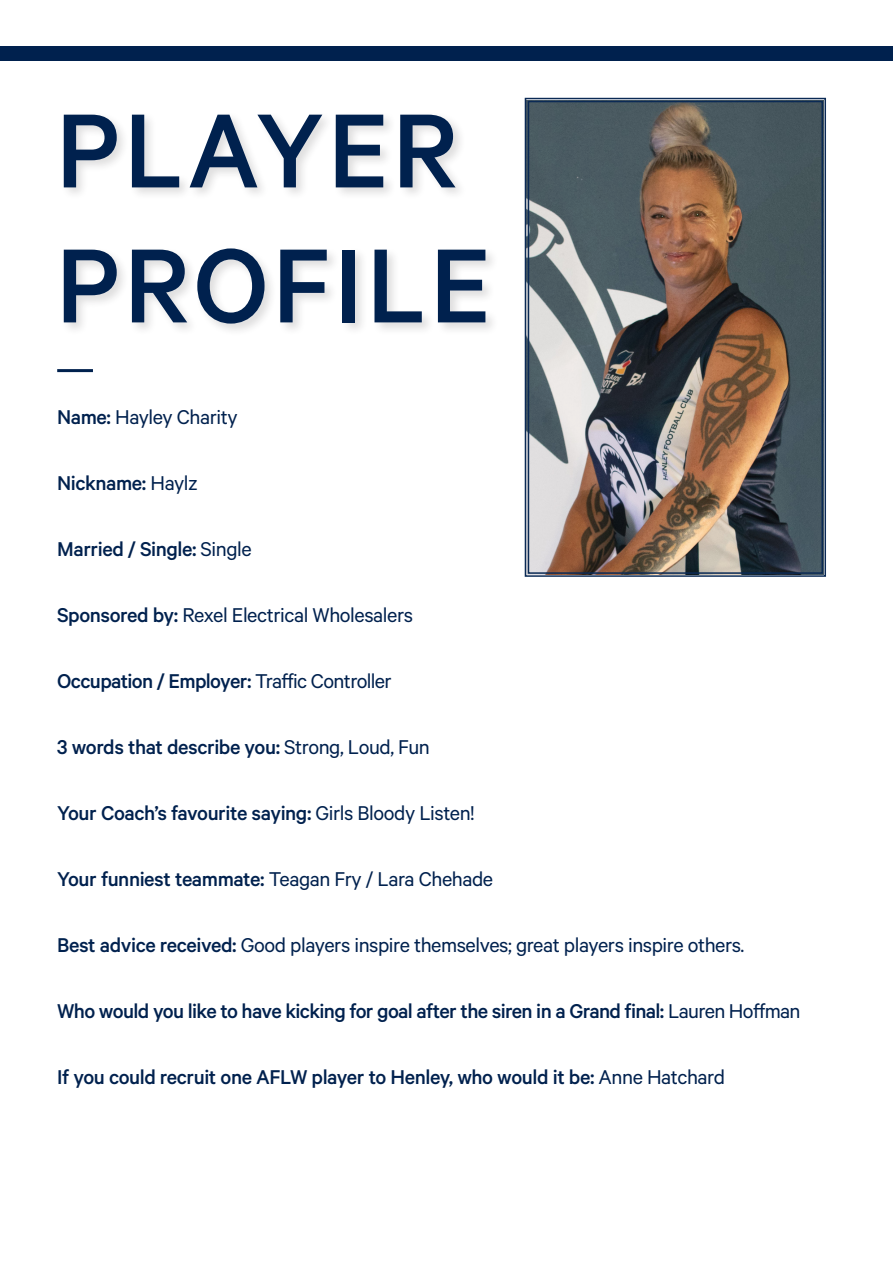
<style>
.page{position:relative;width:893px;height:1263px;background:#fff}
.page>*{position:absolute;margin:0;border:0;box-sizing:border-box;transform-origin:0 0}
.t1{font:500 118.5px/135px "Calibre";letter-spacing:.03em;color:#00214e}
.t2{font:500 22.5px "Calibre";letter-spacing:-.02em;color:#00214e}
.t3{font:22.5px "Calibre";letter-spacing:-.02em;color:#00214e}
.s1{font-weight:500}
.s2{font-weight:400}
</style>
<div class="page">
<img style="left:524px;top:97px;width:302px;height:480px">
<div style="left:528px;top:101px;width:295px;height:473px;border:1px solid #00214e"></div>
<div style="left:61px;top:111px;width:438px;height:226px;background:#231f20;opacity:.15"></div>
<hr style="left:57px;top:369px;width:36px;height:3px;background:#00214e">
<div style="left:0;top:47px;width:893px;height:14px;background:#00214e"></div>
<h1 class="t1" style="left:56px;top:80px;width:437px">PLAYER<br>PROFILE</h1>
<p class="t3" style="left:57px;top:404px;width:182px"><span class="s1">Name:</span> Hayley Charity</p>
<p class="t2" style="left:57px;top:470px;width:142px">Nickname: <span class="s2">Haylz</span></p>
<p class="t2" style="left:57px;top:536px;width:196px">Married / Single: <span class="s2">Single</span></p>
<p class="t3" style="left:57px;top:602px;width:357px"><span class="s1">Sponsored by:</span> Rexel Electrical Wholesalers</p>
<p class="t2" style="left:57px;top:668px;width:336px">Occupation / Employer: <span class="s2">Traffic Controller</span></p>
<p class="t2" style="left:57px;top:734px;width:374px">3 words that describe you: <span class="s2">Strong, Loud, Fun</span></p>
<p class="t2" style="left:57px;top:800px;width:419px">Your Coach’s favourite saying: <span class="s2">Girls Bloody Listen!</span></p>
<p class="t2" style="left:57px;top:866px;width:437px">Your funniest teammate: <span class="s2">Teagan Fry / Lara Chehade</span></p>
<p class="t3" style="left:57px;top:932px;width:689px"><span class="s1">Best advice received:</span> Good players inspire themselves; great players inspire others.</p>
<p class="t2" style="left:57px;top:998px;width:745px">Who would you like to have kicking for goal after the siren in a Grand final: <span class="s2">Lauren Hoffman</span></p>
<p class="t2" style="left:57px;top:1063px;width:669px">If you could recruit one AFLW player to Henley, who would it be: <span class="s2">Anne Hatchard</span></p>
</div>
